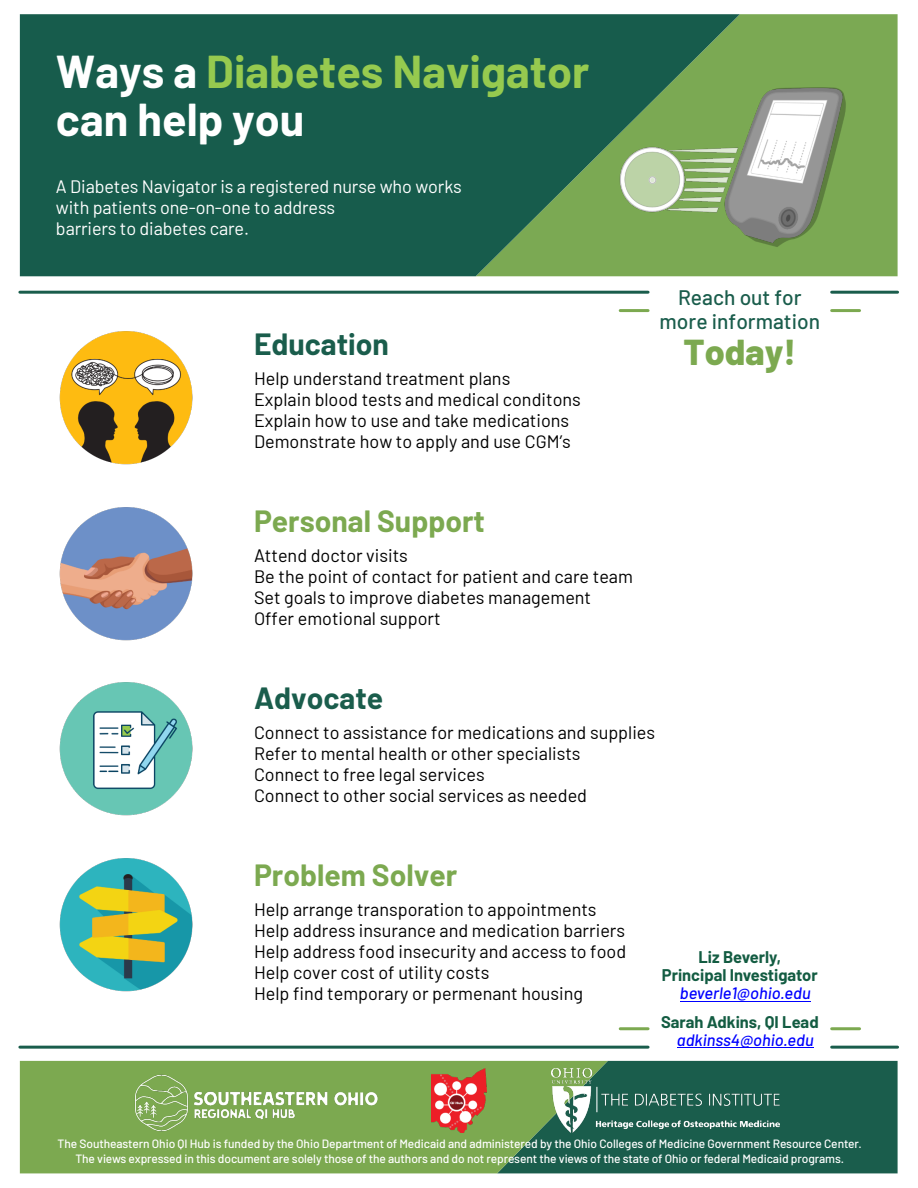
<style>
.page{position:relative;width:918px;height:1188px;background:#fff}
.page>*{position:absolute;margin:0;border:0;box-sizing:border-box;transform-origin:0 0}
.t1{font:700 45px "Barlow";color:#96ca4f}
.t2{font:700 45px "Barlow";color:#fff}
.t3{font:800 36px "Barlow";color:#7ca950}
.t4{font:700 30px "Barlow";color:#7ca950}
.t5{font:700 30px "Barlow";color:#1a5d4c}
.t6{font:500 21px "Barlow";color:#1a5d4c}
.t7{font:18px "Barlow";color:#000}
.t8{font:18px "Barlow";letter-spacing:-.005em;color:#fff}
.t9{font:700 16.5px "Barlow";color:#135c42}
.t10{font:italic 500 16.5px "Barlow";color:#00f}
.t11{font:500 12px "Barlow";letter-spacing:-.005em;color:#fff}
.s1{color:#fff}
</style>
<div class="page">
<div style="left:608px;top:1061px;width:290px;height:112px;background:#1a5d4c"></div>
<svg style="left:20px;top:1061px;width:588px;height:112px;background:#73a14f"></svg>
<img style="left:552px;top:1068px;width:228px;height:64px">
<img style="left:432px;top:1068px;width:54px;height:64px">
<img style="left:127px;top:1069px;width:259px;height:69px">
<hr style="left:620px;top:1027px;width:28px;height:3px;background:#7ca950">
<hr style="left:832px;top:1027px;width:28px;height:3px;background:#7ca950">
<hr style="left:832px;top:1046px;width:66px;height:3px;background:#1a5d4c">
<hr style="left:20px;top:1046px;width:628px;height:3px;background:#1a5d4c">
<img style="left:60px;top:858px;width:133px;height:134px">
<img style="left:60px;top:682px;width:133px;height:134px">
<img style="left:60px;top:507px;width:133px;height:134px">
<img style="left:60px;top:331px;width:133px;height:134px">
<hr style="left:832px;top:309px;width:28px;height:3px;background:#7ca950">
<hr style="left:620px;top:309px;width:28px;height:3px;background:#7ca950">
<hr style="left:20px;top:291px;width:628px;height:3px;background:#1a5d4c">
<div style="left:740px;top:14px;width:158px;height:17px;background:#7ba953"></div>
<div style="left:20px;top:14px;width:720px;height:262px;background:#175c4c"></div>
<hr style="left:680px;top:1001px;width:131px;height:1px;background:#00f">
<hr style="left:677px;top:1047px;width:137px;height:1px;background:#00f">
<img style="left:564px;top:31px;width:335px;height:280px">
<p class="t1" style="left:56px;top:43px;width:535px"><span class="s1">Ways a</span> Diabetes Navigator</p>
<p class="t2" style="left:56px;top:91px;width:250px">can help you</p>
<p class="t8" style="left:56px;top:175px;width:407px">A Diabetes Navigator is a registered nurse who works</p>
<p class="t8" style="left:56px;top:196px;width:281px">with patients one-on-one to address</p>
<p class="t8" style="left:56px;top:217px;width:195px">barriers to diabetes care.</p>
<p class="t5" style="left:254px;top:325px;width:136px">Education</p>
<p class="t7" style="left:254px;top:367px;width:258px">Help understand treatment plans</p>
<p class="t7" style="left:254px;top:388px;width:328px">Explain blood tests and medical conditons</p>
<p class="t7" style="left:254px;top:409px;width:317px">Explain how to use and take medications</p>
<p class="t7" style="left:254px;top:430px;width:318px">Demonstrate how to apply and use CGM’s</p>
<p class="t4" style="left:254px;top:502px;width:232px">Personal Support</p>
<p class="t7" style="left:254px;top:544px;width:155px">Attend doctor visits</p>
<p class="t7" style="left:254px;top:565px;width:381px">Be the point of contact for patient and care team</p>
<p class="t7" style="left:254px;top:586px;width:339px">Set goals to improve diabetes management</p>
<p class="t7" style="left:254px;top:607px;width:188px">Offer emotional support</p>
<p class="t6" style="left:678px;top:284px;width:125px">Reach out for</p>
<p class="t6" style="left:660px;top:308px;width:162px">more information</p>
<p class="t3" style="left:684px;top:329px;width:114px">Today!</p>
<p class="t5" style="left:254px;top:679px;width:131px">Advocate</p>
<p class="t7" style="left:254px;top:721px;width:403px">Connect to assistance for medications and supplies</p>
<p class="t7" style="left:254px;top:742px;width:328px">Refer to mental health or other specialists</p>
<p class="t7" style="left:254px;top:763px;width:232px">Connect to free legal services</p>
<p class="t7" style="left:254px;top:784px;width:335px">Connect to other social services as needed</p>
<p class="t4" style="left:254px;top:856px;width:205px">Problem Solver</p>
<p class="t7" style="left:254px;top:898px;width:344px">Help arrange transporation to appointments</p>
<p class="t7" style="left:254px;top:919px;width:373px">Help address insurance and medication barriers</p>
<p class="t7" style="left:254px;top:940px;width:374px">Help address food insecurity and access to food</p>
<p class="t7" style="left:254px;top:961px;width:237px">Help cover cost of utility costs</p>
<p class="t7" style="left:254px;top:982px;width:331px">Help find temporary or permenant housing</p>
<p class="t9" style="left:698px;top:947px;width:84px">Liz Beverly,</p>
<p class="t9" style="left:662px;top:965px;width:157px">Principal Investigator</p>
<p class="t10" style="left:680px;top:983px;width:132px">beverle1@ohio.edu</p>
<p class="t9" style="left:661px;top:1011px;width:159px">Sarah Adkins, QI Lead</p>
<p class="t10" style="left:677px;top:1029px;width:138px">adkinss4@ohio.edu</p>
<p class="t11" style="left:58px;top:1136px;width:806px">The Southeastern Ohio QI Hub is funded by the Ohio Department of Medicaid and administered by the Ohio Colleges of Medicine Government Resource Center.</p>
<p class="t11" style="left:75px;top:1151px;width:770px">The views expressed in this document are solely those of the authors and do not represent the views of the state of Ohio or federal Medicaid programs.</p>
</div>
